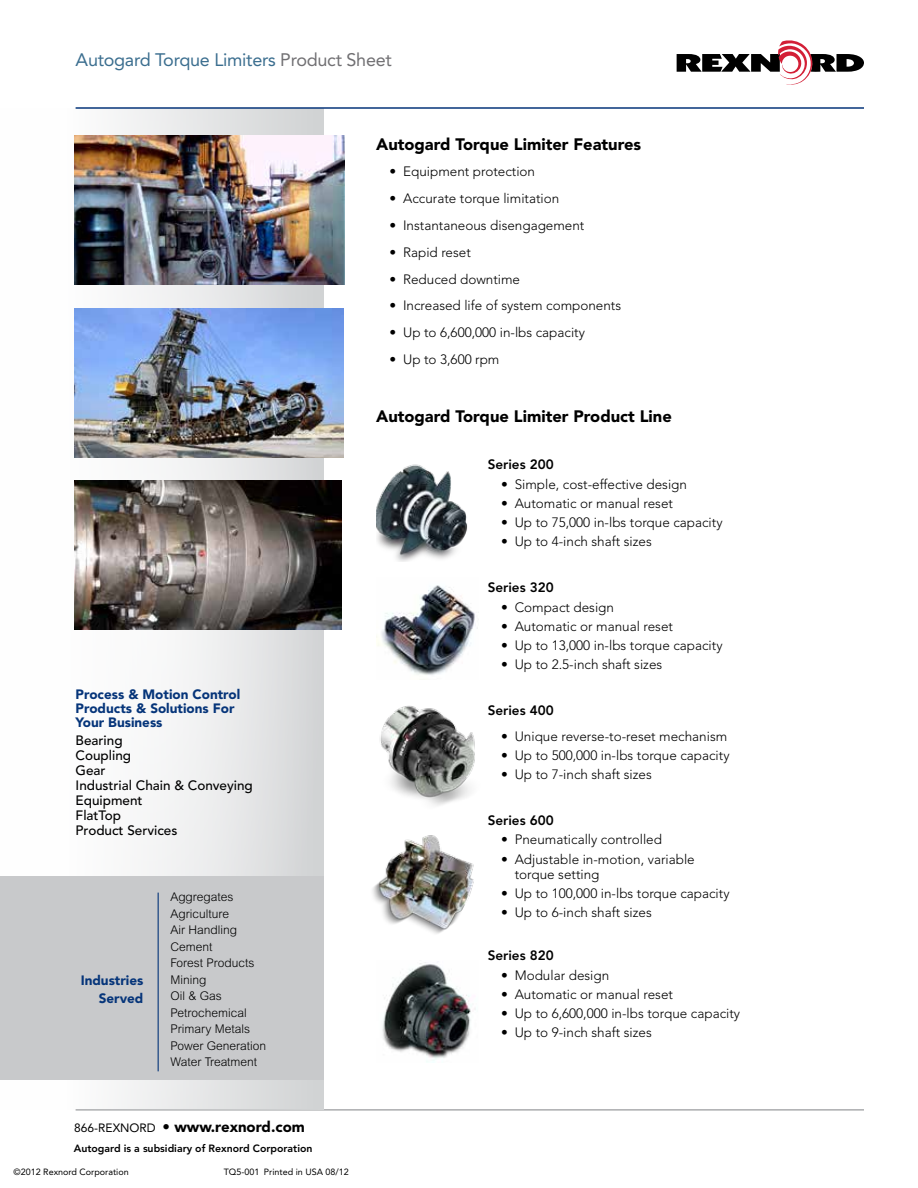
<style>
.page{position:relative;width:918px;height:1188px;background:#fff}
.page>*{position:absolute;margin:0;border:0;box-sizing:border-box;transform-origin:0 0}
.t1{font:18px "Avenir LT Std";letter-spacing:-.015em;color:#3b6e8f}
.t2{font:900 16.5px "Avenir LT Std";color:#000}
.t3{font:900 15px "Avenir LT Std";color:#000}
.t4{font:300 13.5px/15px "Avenir LT Std";color:#000}
.t5{font:500 13.5px/15px "Avenir LT Std";color:#000}
.t6{font:900 13.5px/14.2px "Avenir LT Std";color:#06357a}
.t7{font:800 13.5px "Avenir LT Std";color:#000}
.t8{font:300 12px/16.5px "Arial MT Std";color:#000}
.t9{font:800 10.5px "Avenir LT Std";color:#000}
.t10{font:9px "Avenir LT Std";color:#000}
.s1{color:#717073}
.s2{font-weight:400;font-size:12px}
</style>
<div class="page">
<hr style="left:76px;top:1110px;width:788px;height:1px;background:#808285">
<svg style="left:677px;top:40px;width:187px;height:45px"></svg>
<div style="left:0;top:108px;width:324px;height:1002px;background:linear-gradient(to right,#fff,#d7d9da)"></div>
<hr style="left:76px;top:107px;width:788px;height:2px;background:#06357a">
<div style="left:0;top:876px;width:324px;height:204px;background:#c8c9cb"></div>
<hr style="left:158px;top:893px;width:1px;height:178px;background:#06357a">
<img style="left:75px;top:136px;width:270px;height:149px">
<img style="left:75px;top:308px;width:268px;height:149px">
<img style="left:75px;top:481px;width:267px;height:149px">
<img style="left:376px;top:585px;width:99px;height:90px">
<img style="left:382px;top:962px;width:94px;height:100px">
<img style="left:376px;top:464px;width:92px;height:97px">
<img style="left:372px;top:835px;width:102px;height:99px">
<img style="left:380px;top:705px;width:95px;height:101px">
<h1 class="t1" style="left:76px;top:50px;width:318px">Autogard Torque Limiters <span class="s1">Product Sheet</span></h1>
<p class="t6" style="left:76px;top:687px;width:166px">Process &amp; Motion Control<br>Products &amp; Solutions For<br>Your Business</p>
<p class="t5" style="left:76px;top:734px;width:179px">Bearing<br>Coupling<br>Gear<br>Industrial Chain &amp; Conveying<br>Equipment<br>FlatTop<br>Product Services</p>
<p class="t6" style="left:81px;top:972px;width:64px;line-height:17.2px;text-align:right">Industries<br>Served</p>
<p class="t8" style="left:170px;top:889px;width:97px">Aggregates<br>Agriculture<br>Air Handling<br>Cement<br>Forest Products<br>Mining<br>Oil &amp; Gas<br>Petrochemical<br>Primary Metals<br>Power Generation<br>Water Treatment</p>
<p class="t3" style="left:74px;top:1117px;width:232px"><span class="s2">866-REXNORD</span> • www.rexnord.com</p>
<p class="t9" style="left:74px;top:1142px;width:240px">Autogard is a subsidiary of Rexnord Corporation</p>
<p class="t10" style="left:14px;top:1166px;width:117px">©2012 Rexnord Corporation</p>
<p class="t10" style="left:224px;top:1166px;width:127px">TQ5-001 Printed in USA 08/12</p>
<p class="t2" style="left:376px;top:134px;width:267px">Autogard Torque Limiter Features</p>
<p class="t4" style="left:390px;top:164px;width:147px">• Equipment protection</p>
<p class="t4" style="left:390px;top:191px;width:171px">• Accurate torque limitation</p>
<p class="t4" style="left:390px;top:218px;width:196px">• Instantaneous disengagement</p>
<p class="t4" style="left:390px;top:245px;width:83px">• Rapid reset</p>
<p class="t4" style="left:390px;top:271px;width:132px">• Reduced downtime</p>
<p class="t4" style="left:390px;top:298px;width:233px">• Increased life of system components</p>
<p class="t4" style="left:390px;top:325px;width:197px">• Up to 6,600,000 in-lbs capacity</p>
<p class="t4" style="left:390px;top:352px;width:111px">• Up to 3,600 rpm</p>
<p class="t2" style="left:376px;top:406px;width:297px">Autogard Torque Limiter Product Line</p>
<p class="t7" style="left:488px;top:457px;width:67px">Series 200</p>
<p class="t4" style="left:501px;top:476px;width:187px">• Simple, cost-effective design</p>
<p class="t4" style="left:501px;top:496px;width:173px">• Automatic or manual reset</p>
<p class="t4" style="left:501px;top:515px;width:223px">• Up to 75,000 in-lbs torque capacity</p>
<p class="t4" style="left:501px;top:534px;width:152px">• Up to 4-inch shaft sizes</p>
<p class="t7" style="left:488px;top:580px;width:67px">Series 320</p>
<p class="t4" style="left:501px;top:599px;width:114px">• Compact design</p>
<p class="t4" style="left:501px;top:619px;width:173px">• Automatic or manual reset</p>
<p class="t4" style="left:501px;top:638px;width:223px">• Up to 13,000 in-lbs torque capacity</p>
<p class="t4" style="left:501px;top:657px;width:163px">• Up to 2.5-inch shaft sizes</p>
<p class="t7" style="left:488px;top:703px;width:67px">Series 400</p>
<p class="t4" style="left:501px;top:729px;width:228px">• Unique reverse-to-reset mechanism</p>
<p class="t4" style="left:501px;top:748px;width:230px">• Up to 500,000 in-lbs torque capacity</p>
<p class="t4" style="left:501px;top:767px;width:152px">• Up to 7-inch shaft sizes</p>
<p class="t7" style="left:488px;top:813px;width:67px">Series 600</p>
<p class="t4" style="left:501px;top:832px;width:162px">• Pneumatically controlled</p>
<p class="t4" style="left:515px;top:852px;width:182px;text-indent:-14px">• Adjustable in-motion, variable torque setting</p>
<p class="t4" style="left:501px;top:886px;width:230px">• Up to 100,000 in-lbs torque capacity</p>
<p class="t4" style="left:501px;top:905px;width:152px">• Up to 6-inch shaft sizes</p>
<p class="t7" style="left:488px;top:948px;width:67px">Series 820</p>
<p class="t4" style="left:501px;top:967px;width:110px">• Modular design</p>
<p class="t4" style="left:501px;top:987px;width:173px">• Automatic or manual reset</p>
<p class="t4" style="left:501px;top:1006px;width:240px">• Up to 6,600,000 in-lbs torque capacity</p>
<p class="t4" style="left:501px;top:1025px;width:152px">• Up to 9-inch shaft sizes</p>
</div>
